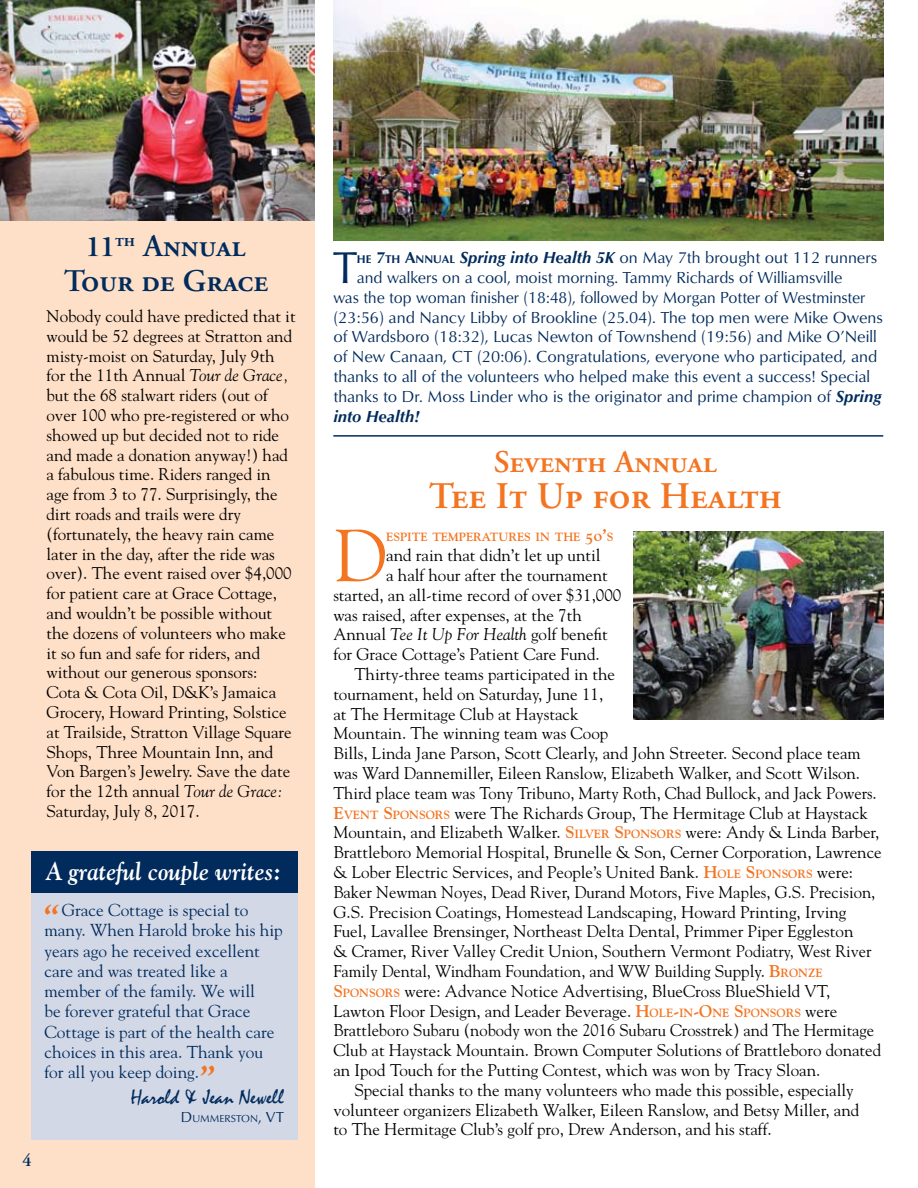
<style>
.page{position:relative;width:918px;height:1188px;background:#fff}
.page>*{position:absolute;margin:0;border:0;box-sizing:border-box;transform-origin:0 0}
.t1{font:73.2px "Goudy";color:#f37421}
.t2{font:46.05px "Optimum Roman DTC";color:#002b5c}
.t3{font:37.5px "Adobe Garamond Semibold SC";color:#f37421}
.t4{font:31.5px/34.5px "Adobe Garamond Semibold SC";color:#002b5c;text-align:center}
.t5{font:31.5px "Adobe Garamond Semibold SC";color:#f37421}
.t6{font:31.5px "Goudy Bold Italic Os F";color:#f37421}
.t7{font:25.5px "Goudy Bold Italic Os F";color:#fff;scale:.89 1}
.t8{font:21.75px "Mistral";color:#002b5c}
.t9{font:600 18px "Adobe Garamond";color:#002b5c}
.t10{font:17.25px/20.2px "Goudy";color:#002b5c}
.t11{font:16.95px/19.8px "Goudy";color:#000}
.t12{font:16.95px "Goudy";color:#000;scale:.96 1}
.t13{font:16.5px "Optimum Roman DTC";color:#002b5c}
.t14{font:16.5px "Optimum Roman DTC";color:#002b5c;scale:.96 1}
.t15{font:16.5px "Optimum Bold Italic DTC";color:#002b5c}
.t16{font:11.85px "Goudy Bold Os F";color:#f37421}
.t17{font:10.5px "Optimum Roman DTC";color:#002b5c}
.s1{font-family:"Cocktail";font-weight:700;font-size:28.5px}
.s2{font-family:"Goudy Italic Os F"}
.s3{font-size:15px}
.s4{font-family:"Optimum Bold DTC";font-size:11.55px}
.s5{font-family:"Optimum Bold DTC"}
.s6{font-family:"Optimum Bold Italic DTC"}
.s7{font-size:16.95px}
.s8{font-family:"Goudy Bold Os F";color:#f37421}
.s9{font-family:"Goudy Bold Os F";font-size:11.85px;color:#f37421}
</style>
<div class="page">
<div style="left:0;top:0;width:314px;height:1188px;background:#fedfc7"></div>
<img style="left:633px;top:531px;width:250px;height:189px">
<img style="left:0;top:0;width:314px;height:220px">
<img style="left:333px;top:0;width:550px;height:241px">
<hr style="left:333px;top:435px;width:550px;height:2px;background:#002b5c">
<div style="left:31px;top:893px;width:267px;height:247px;background:#d3d8e6"></div>
<div style="left:31px;top:852px;width:267px;height:41px;background:#002b5c"></div>
<h3 class="t4" style="left:64px;top:230px;width:206px"><span class="s1">11</span><sup>th</sup> Annual<br>Tour de Grace</h3>
<p class="t11" style="left:46px;top:306px;width:251px">Nobody could have predicted that it would be 52 degrees at Stratton and misty-moist on Saturday, July 9th for the 11th Annual <span class="s2">Tour de Grace, </span>but the 68 stalwart riders (out of over 100 who pre-registered or who showed up but decided not to ride and made a donation anyway!) had a fabulous time. Riders ranged in age from 3 to 77. Surprisingly, the dirt roads and trails were dry (fortunately, the heavy rain came later in the day, after the ride was over). The event raised over $4,000 for patient care at Grace Cottage, and wouldn’t be possible without the dozens of volunteers who make it so fun and safe for riders, and without our generous sponsors:<br>Cota &amp; Cota Oil, D&amp;K’s Jamaica Grocery, Howard Printing, Solstice at Trailside, Stratton Village Square Shops, Three Mountain Inn, and Von Bargen’s Jewelry. Save the date for the 12th annual <span class="s2">Tour de Grace:<br></span>Saturday, July 8, 2017.</p>
<p class="t9" style="left:22px;top:1150px;width:11px">4</p>
<h3 class="t7" style="left:46px;top:855px;width:266px">A grateful couple writes:</h3>
<p class="t10" style="left:45px;top:900px;width:240px;text-indent:17px">Grace Cottage is special to many. When Harold broke his hip years ago he received excellent care and was treated like a member of the family. We will<br>be forever grateful that Grace<br>Cottage is part of the health care choices in this area. Thank you for all you keep doing.</p>
<p class="t8" style="left:131px;top:1085px;width:155px">Harold &amp; Jean Newell</p>
<p class="t17" style="left:181px;top:1112px;width:104px"><span class="s3">D</span> UMMERSTON<span class="s3">, VT</span></p>
<h3 class="t6" style="left:45px;top:896px;width:17px">“</h3>
<h3 class="t6" style="left:199px;top:1057px;width:17px">”</h3>
<h2 class="t2" style="left:333px;top:241px;width:25px">T</h2>
<p class="t13" style="left:357px;top:248px;width:522px"><span class="s4">HE</span> <span class="s5">7</span><span class="s4">TH</span> <span class="s5">A</span><span class="s4">NNUAL</span> <span class="s6">Spring into Health 5K</span> on May 7th brought out 112 runners</p>
<p class="t13" style="left:357px;top:268px;width:487px">and walkers on a cool, moist morning. Tammy Richards of Williamsville</p>
<p class="t14" style="left:333px;top:288px;width:556px">was the top woman finisher (18:48), followed by Morgan Potter of Westminster</p>
<p class="t13" style="left:333px;top:307px;width:551px">(23:56) and Nancy Libby of Brookline (25.04). The top men were Mike Owens</p>
<p class="t13" style="left:333px;top:327px;width:545px">of Wardsboro (18:32), Lucas Newton of Townshend (19:56) and Mike O’Neill</p>
<p class="t13" style="left:333px;top:347px;width:545px">of New Canaan, CT (20:06). Congratulations, everyone who participated, and</p>
<p class="t13" style="left:333px;top:367px;width:538px">thanks to all of the volunteers who helped make this event a success! Special</p>
<p class="t13" style="left:333px;top:387px;width:550px">thanks to Dr. Moss Linder who is the originator and prime champion of <span class="s6">Spring</span></p>
<p class="t15" style="left:333px;top:406px;width:87px">into Health!</p>
<h3 class="t5" style="left:494px;top:445px;width:225px">Seventh Annual</h3>
<h3 class="t3" style="left:429px;top:476px;width:355px">Tee It Up for Health</h3>
<h1 class="t1" style="left:333px;top:510px;width:54px">D</h1>
<p class="t16" style="left:386px;top:530px;width:229px">ESPITE TEMPERATURES IN THE <span class="s7">50’</span>S</p>
<p class="t11" style="left:386px;top:545px;width:216px">and rain that didn’t let up until</p>
<p class="t11" style="left:386px;top:565px;width:223px">a half hour after the tournament</p>
<p class="t11" style="left:333px;top:585px;width:290px">started, an all-time record of over $31,000</p>
<p class="t11" style="left:333px;top:604px;width:250px">was raised, after expenses, at the 7th</p>
<p class="t11" style="left:333px;top:624px;width:276px">Annual <span class="s2">Tee It Up For Health</span> golf benefit</p>
<p class="t11" style="left:333px;top:644px;width:268px">for Grace Cottage’s Patient Care Fund.</p>
<p class="t11" style="left:354px;top:664px;width:262px">Thirty-three teams participated in the</p>
<p class="t11" style="left:333px;top:684px;width:271px">tournament, held on Saturday, June 11,</p>
<p class="t11" style="left:333px;top:703px;width:247px">at The Hermitage Club at Haystack</p>
<p class="t11" style="left:333px;top:723px;width:276px">Mountain. The winning team was Coop</p>
<p class="t11" style="left:333px;top:743px;width:529px">Bills, Linda Jane Parson, Scott Clearly, and John Streeter. Second place team</p>
<p class="t11" style="left:333px;top:763px;width:528px">was Ward Dannemiller, Eileen Ranslow, Elizabeth Walker, and Scott Wilson.</p>
<p class="t11" style="left:333px;top:783px;width:545px">Third place team was Tony Tribuno, Marty Roth, Chad Bullock, and Jack Powers.</p>
<p class="t11" style="left:333px;top:802px;width:536px"><span class="s8">E</span><span class="s9">VENT</span> <span class="s8">S</span><span class="s9">PONSORS</span> were The Richards Group, The Hermitage Club at Haystack</p>
<p class="t11" style="left:333px;top:822px;width:548px">Mountain, and Elizabeth Walker. <span class="s8">S</span><span class="s9">ILVER</span> <span class="s8">S</span><span class="s9">PONSORS</span> were: Andy &amp; Linda Barber,</p>
<p class="t11" style="left:333px;top:842px;width:550px">Brattleboro Memorial Hospital, Brunelle &amp; Son, Cerner Corporation, Lawrence</p>
<p class="t11" style="left:333px;top:862px;width:521px">&amp; Lober Electric Services, and People’s United Bank. <span class="s8">H</span><span class="s9">OLE</span> <span class="s8">S</span><span class="s9">PONSORS</span> were:</p>
<p class="t11" style="left:333px;top:882px;width:544px">Baker Newman Noyes, Dead River, Durand Motors, Five Maples, G.S. Precision,</p>
<p class="t11" style="left:333px;top:901px;width:515px">G.S. Precision Coatings, Homestead Landscaping, Howard Printing, Irving</p>
<p class="t11" style="left:333px;top:921px;width:522px">Fuel, Lavallee Brensinger, Northeast Delta Dental, Primmer Piper Eggleston</p>
<p class="t11" style="left:333px;top:941px;width:540px">&amp; Cramer, River Valley Credit Union, Southern Vermont Podiatry, West River</p>
<p class="t12" style="left:333px;top:961px;width:511px">Family Dental, Windham Foundation, and WW Building Supply. <span class="s8">B</span><span class="s9">RONZE</span></p>
<p class="t11" style="left:333px;top:981px;width:499px"><span class="s8">S</span><span class="s9">PONSORS</span> were: Advance Notice Advertising, BlueCross BlueShield VT,</p>
<p class="t11" style="left:333px;top:1000px;width:505px">Lawton Floor Design, and Leader Beverage. <span class="s8">H</span><span class="s9">OLE</span><span class="s8">-</span><span class="s9">IN</span><span class="s8">-O</span><span class="s9">NE</span> <span class="s8">S</span><span class="s9">PONSORS</span> were</p>
<p class="t11" style="left:333px;top:1020px;width:542px">Brattleboro Subaru (nobody won the 2016 Subaru Crosstrek) and The Hermitage</p>
<p class="t11" style="left:333px;top:1040px;width:549px">Club at Haystack Mountain. Brown Computer Solutions of Brattleboro donated</p>
<p class="t11" style="left:333px;top:1060px;width:488px">an Ipod Touch for the Putting Contest, which was won by Tracy Sloan.</p>
<p class="t11" style="left:354px;top:1080px;width:501px">Special thanks to the many volunteers who made this possible, especially</p>
<p class="t11" style="left:333px;top:1099px;width:528px">volunteer organizers Elizabeth Walker, Eileen Ranslow, and Betsy Miller, and</p>
<p class="t11" style="left:333px;top:1119px;width:440px">to The Hermitage Club’s golf pro, Drew Anderson, and his staff.</p>
</div>
